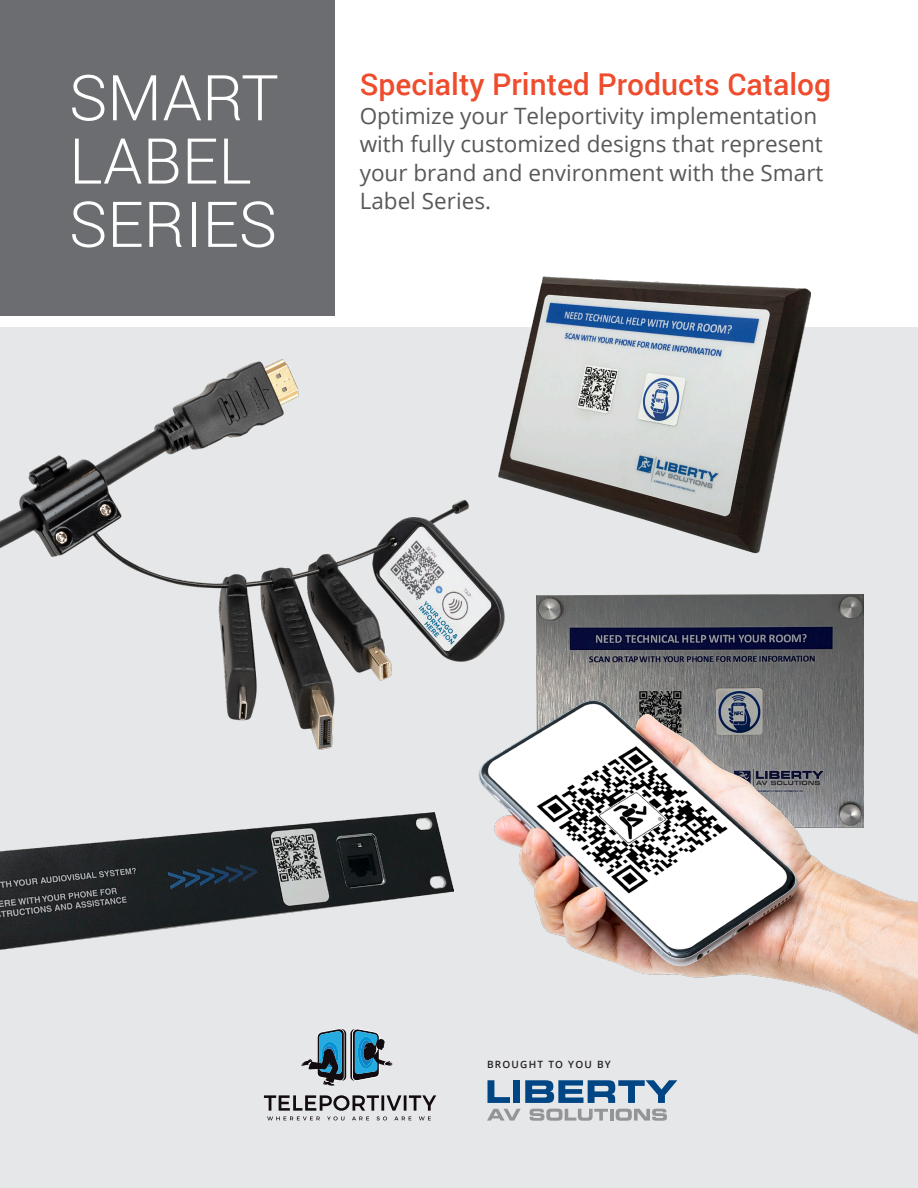
<style>
.page{position:relative;width:918px;height:1188px;background:#fff}
.page>*{position:absolute;margin:0;border:0;box-sizing:border-box;transform-origin:0 0}
.t1{font:300 63.3px/63.3px "Roboto";color:#fff}
.t2{font:500 30px "Roboto";color:#ef4c2d}
.t3{font:22.5px/28.5px "Open Sans";color:#57585a}
.t4{font:600 10.05px "Open Sans";letter-spacing:.125em;color:#231f20}
</style>
<div class="page">
<div style="left:0;top:327px;width:918px;height:861px;background:#e6e7e9"></div>
<svg style="left:264px;top:1095px;width:172px;height:25px"></svg>
<svg style="left:301px;top:1035px;width:91px;height:51px"></svg>
<div style="left:0;top:0;width:335px;height:315px;background:#6c6d70"></div>
<img style="left:0;top:359px;width:499px;height:390px">
<img style="left:0;top:822px;width:318px;height:128px">
<img style="left:499px;top:277px;width:312px;height:277px">
<img style="left:318px;top:572px;width:600px;height:473px">
<svg style="left:488px;top:1080px;width:22px;height:23px"></svg>
<div style="left:513px;top:1080px;width:7px;height:23px;background:#004684"></div>
<svg style="left:525px;top:1080px;width:152px;height:23px"></svg>
<svg style="left:487px;top:1109px;width:34px;height:12px"></svg>
<svg style="left:530px;top:1109px;width:137px;height:12px"></svg>
<p class="t1" style="left:69px;top:64px;width:211px">SMART<br>LABEL<br>SERIES</p>
<p class="t2" style="left:360px;top:63px;width:473px">Specialty Printed Products Catalog</p>
<p class="t3" style="left:360px;top:101px;width:459px">Optimize your Teleportivity implementation</p>
<p class="t3" style="left:360px;top:129px;width:465px">with fully customized designs that represent</p>
<p class="t3" style="left:360px;top:158px;width:465px">your brand and environment with the Smart<br>Label Series.</p>
<p class="t4" style="left:487px;top:1058px;width:125px">BROUGHT TO YOU BY</p>
</div>
